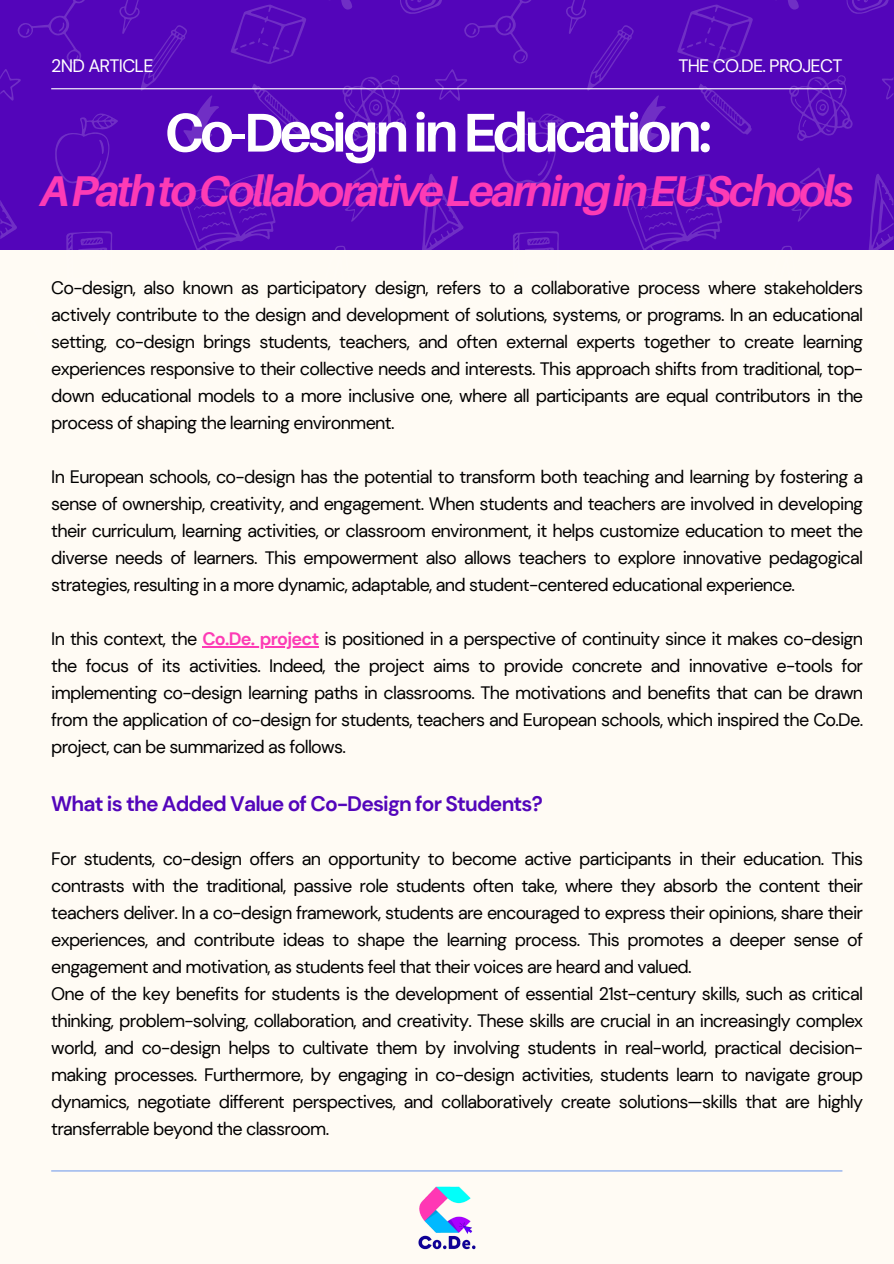
<style>
.page{position:relative;width:894px;height:1264px;background:#fff}
.page>*{position:absolute;margin:0;border:0;box-sizing:border-box;transform-origin:0 0}
.t1{font:700 54.6px "Aileron";letter-spacing:-.06em;color:#fff}
.t2{font:italic 700 43.05px "Aileron";letter-spacing:-.06em;color:#fd3bb5}
.t3{font:700 21px "DM Sans";letter-spacing:-.04em;color:#5305ba}
.t4{font:18px/27px "DM Sans";letter-spacing:-.04em;color:#000;text-align:justify}
.t5{font:18px "DM Sans";letter-spacing:-.04em;color:#fff}
.s1{font-weight:700;color:#fd3bb5}
</style>
<div class="page">
<div style="left:0;top:0;width:893px;height:1263px;background:#fffbf4"></div>
<hr style="left:51px;top:1170px;width:791px;height:1px;background:#789feb">
<img style="left:418px;top:1186px;width:58px;height:64px">
<svg style="left:0;top:0;width:893px;height:250px;background:#5508ba"></svg>
<hr style="left:202px;top:646px;width:116px;height:1px;background:#fd3bb5">
<h1 class="t5" style="left:51px;top:54px;width:104px">2ND ARTICLE</h1>
<h2 class="t5" style="left:678px;top:54px;width:165px">THE CO.DE. PROJECT</h2>
<h4 class="t1" style="left:164px;top:99px;width:548px">Co-DesigninEducation:</h4>
<h4 class="t2" style="left:40px;top:164px;width:814px">APathtoCollaborativeLearninginEUSchools</h4>
<p class="t4" style="left:51px;top:274px;width:813px">Co-design, also known as participatory design, refers to a collaborative process where stakeholders actively contribute to the design and development of solutions, systems, or programs. In an educational setting, co-design brings students, teachers, and often external experts together to create learning experiences responsive to their collective needs and interests. This approach shifts from traditional, top&shy;down educational models to a more inclusive one, where all participants are equal contributors in the process of shaping the learning environment.</p>
<p class="t4" style="left:51px;top:463px;width:813px">In European schools, co-design has the potential to transform both teaching and learning by fostering a sense of ownership, creativity, and engagement. When students and teachers are involved in developing their curriculum, learning activities, or classroom environment, it helps customize education to meet the diverse needs of learners. This empowerment also allows teachers to explore innovative pedagogical strategies, resulting in a more dynamic, adaptable, and student-centered educational experience.</p>
<p class="t4" style="left:51px;top:625px;width:813px">In this context, the <span class="s1">Co.De. project</span> is positioned in a perspective of continuity since it makes co-design</p>
<h3 class="t4" style="left:51px;top:652px;width:813px">the focus of its activities. Indeed, the project aims to provide concrete and innovative e-tools for implementing co-design learning paths in classrooms. The motivations and benefits that can be drawn from the application of co-design for students, teachers and European schools, which inspired the Co.De. project, can be summarized as follows.</h3>
<h3 class="t3" style="left:51px;top:789px;width:493px">What is the Added Value of Co-Design for Students?</h3>
<p class="t4" style="left:51px;top:845px;width:813px">For students, co-design offers an opportunity to become active participants in their education. This contrasts with the traditional, passive role students often take, where they absorb the content their teachers deliver. In a co-design framework, students are encouraged to express their opinions, share their experiences, and contribute ideas to shape the learning process. This promotes a deeper sense of engagement and motivation, as students feel that their voices are heard and valued.</p>
<p class="t4" style="left:51px;top:980px;width:813px">One of the key benefits for students is the development of essential 21st-century skills, such as critical thinking, problem-solving, collaboration, and creativity. These skills are crucial in an increasingly complex world, and co-design helps to cultivate them by involving students in real-world, practical decision&shy;making processes. Furthermore, by engaging in co-design activities, students learn to navigate group dynamics, negotiate different perspectives, and collaboratively create solutions—skills that are highly transferrable beyond the classroom.</p>
</div>
